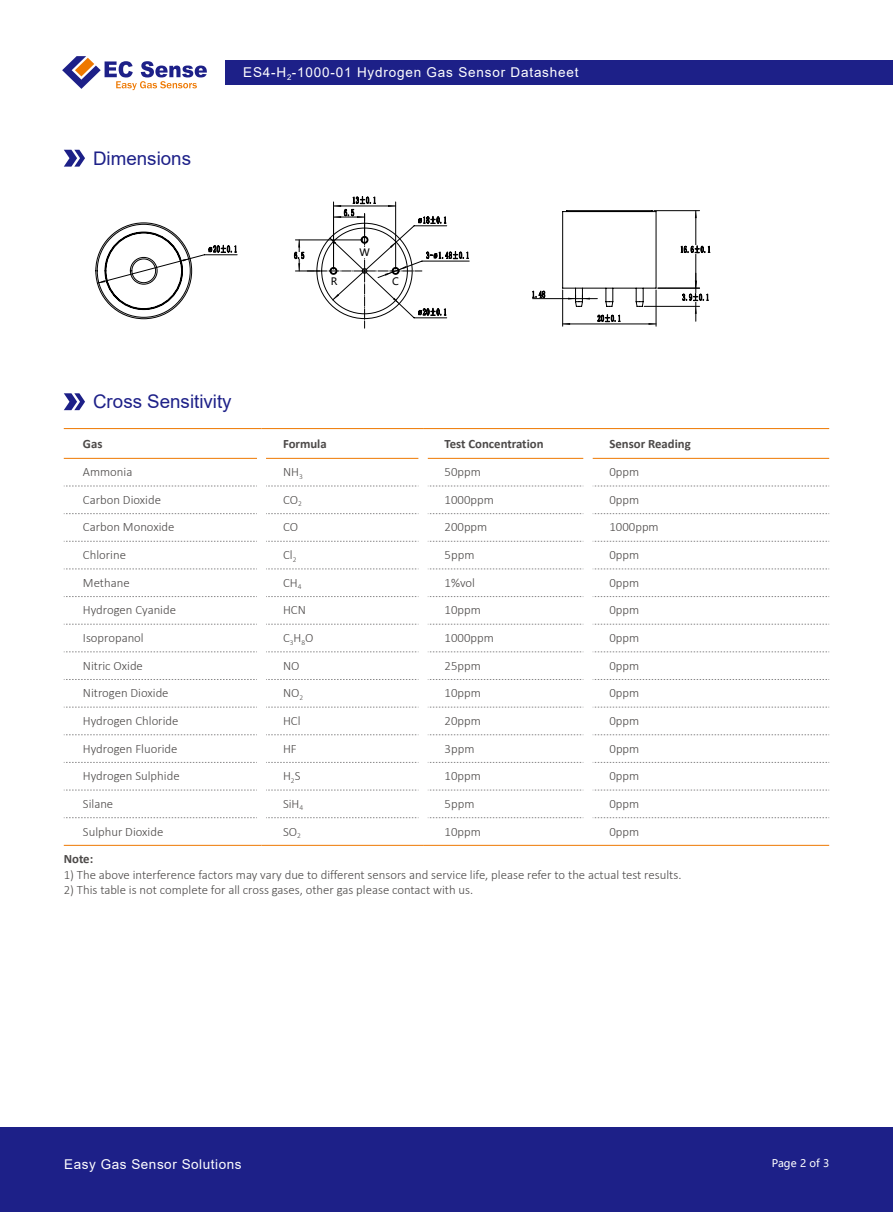
<style>
.page{position:relative;width:893px;height:1212px;background:#fff}
.page>*{position:absolute;margin:0;border:0;box-sizing:border-box;transform-origin:0 0}
.t1{font:18.75px "Arial";color:#1d2088}
.t2{font:13.5px "Arial";letter-spacing:.06em;color:#fff}
.t3{font:13.5px "Arial";letter-spacing:.04em;color:#fff}
.t4{font:300 12.75px "Calibri";color:#4c4948}
.t5{font:700 12.75px "Calibri";color:#4c4948}
.t6{font:10.5px "Microsoft Ya Hei";color:#fff}
.t7{font:10.2px "Microsoft Ya Hei";color:#000}
</style>
<div class="page">
<div style="left:225px;top:60px;width:668px;height:24px;background:#1d2088"></div>
<svg style="left:62px;top:56px;width:145px;height:34px"></svg>
<div style="left:0;top:1127px;width:893px;height:85px;background:#1d2088"></div>
<svg style="left:64px;top:150px;width:21px;height:17px"></svg>
<svg style="left:96px;top:223px;width:142px;height:96px"></svg>
<svg style="left:294px;top:196px;width:176px;height:132px"></svg>
<hr style="left:563px;top:324px;width:93px;height:1px;background:#000">
<svg style="left:563px;top:323px;width:7px;height:2px"></svg>
<svg style="left:648px;top:323px;width:8px;height:2px"></svg>
<hr style="left:562px;top:290px;width:1px;height:36px;background:#000">
<hr style="left:656px;top:290px;width:1px;height:36px;background:#000">
<svg style="left:597px;top:314px;width:24px;height:8px"></svg>
<hr style="left:695px;top:211px;width:1px;height:34px;background:#000">
<hr style="left:695px;top:254px;width:1px;height:34px;background:#000">
<svg style="left:695px;top:211px;width:2px;height:7px"></svg>
<hr style="left:654px;top:210px;width:46px;height:1px;background:#000">
<svg style="left:681px;top:245px;width:29px;height:8px"></svg>
<hr style="left:533px;top:298px;width:42px;height:1px;background:#000">
<svg style="left:562px;top:210px;width:94px;height:97px"></svg>
<svg style="left:532px;top:291px;width:13px;height:7px"></svg>
<hr style="left:658px;top:288px;width:42px;height:1px;background:#000">
<hr style="left:644px;top:306px;width:56px;height:1px;background:#000">
<svg style="left:682px;top:273px;width:27px;height:48px"></svg>
<svg style="left:64px;top:393px;width:21px;height:17px"></svg>
<svg style="left:64px;top:486px;width:193px;height:1px"></svg>
<svg style="left:266px;top:486px;width:153px;height:1px"></svg>
<svg style="left:428px;top:486px;width:155px;height:1px"></svg>
<svg style="left:592px;top:486px;width:237px;height:1px"></svg>
<svg style="left:64px;top:513px;width:193px;height:1px"></svg>
<svg style="left:266px;top:513px;width:153px;height:1px"></svg>
<svg style="left:428px;top:513px;width:155px;height:1px"></svg>
<svg style="left:592px;top:513px;width:237px;height:1px"></svg>
<svg style="left:64px;top:541px;width:193px;height:1px"></svg>
<svg style="left:266px;top:541px;width:153px;height:1px"></svg>
<svg style="left:428px;top:541px;width:155px;height:1px"></svg>
<svg style="left:592px;top:541px;width:237px;height:1px"></svg>
<svg style="left:64px;top:569px;width:193px;height:1px"></svg>
<svg style="left:266px;top:569px;width:153px;height:1px"></svg>
<svg style="left:428px;top:569px;width:155px;height:1px"></svg>
<svg style="left:592px;top:569px;width:237px;height:1px"></svg>
<svg style="left:64px;top:596px;width:193px;height:1px"></svg>
<svg style="left:266px;top:596px;width:153px;height:1px"></svg>
<svg style="left:428px;top:596px;width:155px;height:1px"></svg>
<svg style="left:592px;top:596px;width:237px;height:1px"></svg>
<svg style="left:64px;top:624px;width:193px;height:1px"></svg>
<svg style="left:266px;top:624px;width:153px;height:1px"></svg>
<svg style="left:428px;top:624px;width:155px;height:1px"></svg>
<svg style="left:592px;top:624px;width:237px;height:1px"></svg>
<svg style="left:64px;top:651px;width:193px;height:1px"></svg>
<svg style="left:266px;top:651px;width:153px;height:1px"></svg>
<svg style="left:428px;top:651px;width:155px;height:1px"></svg>
<svg style="left:592px;top:651px;width:237px;height:1px"></svg>
<svg style="left:64px;top:679px;width:193px;height:1px"></svg>
<svg style="left:266px;top:679px;width:153px;height:1px"></svg>
<svg style="left:428px;top:679px;width:155px;height:1px"></svg>
<svg style="left:592px;top:679px;width:237px;height:1px"></svg>
<svg style="left:64px;top:707px;width:193px;height:1px"></svg>
<svg style="left:266px;top:707px;width:153px;height:1px"></svg>
<svg style="left:428px;top:707px;width:155px;height:1px"></svg>
<svg style="left:592px;top:707px;width:237px;height:1px"></svg>
<svg style="left:64px;top:734px;width:193px;height:1px"></svg>
<svg style="left:266px;top:734px;width:153px;height:1px"></svg>
<svg style="left:428px;top:734px;width:155px;height:1px"></svg>
<svg style="left:592px;top:734px;width:237px;height:1px"></svg>
<svg style="left:64px;top:762px;width:193px;height:1px"></svg>
<svg style="left:266px;top:762px;width:153px;height:1px"></svg>
<svg style="left:428px;top:762px;width:155px;height:1px"></svg>
<svg style="left:592px;top:762px;width:237px;height:1px"></svg>
<svg style="left:64px;top:790px;width:193px;height:1px"></svg>
<svg style="left:266px;top:790px;width:153px;height:1px"></svg>
<svg style="left:428px;top:790px;width:155px;height:1px"></svg>
<svg style="left:592px;top:790px;width:237px;height:1px"></svg>
<svg style="left:64px;top:817px;width:193px;height:1px"></svg>
<svg style="left:266px;top:817px;width:153px;height:1px"></svg>
<svg style="left:428px;top:817px;width:155px;height:1px"></svg>
<svg style="left:592px;top:817px;width:237px;height:1px"></svg>
<hr style="left:64px;top:458px;width:193px;height:1px;background:#ee7800">
<hr style="left:266px;top:458px;width:153px;height:1px;background:#ee7800">
<hr style="left:428px;top:458px;width:155px;height:1px;background:#ee7800">
<hr style="left:592px;top:458px;width:237px;height:1px;background:#ee7800">
<hr style="left:64px;top:428px;width:197px;height:1px;background:#ee7800">
<hr style="left:261px;top:428px;width:162px;height:1px;background:#ee7800">
<hr style="left:423px;top:428px;width:165px;height:1px;background:#ee7800">
<hr style="left:588px;top:428px;width:241px;height:1px;background:#ee7800">
<hr style="left:64px;top:845px;width:197px;height:1px;background:#ee7800">
<hr style="left:261px;top:845px;width:162px;height:1px;background:#ee7800">
<hr style="left:423px;top:845px;width:165px;height:1px;background:#ee7800">
<hr style="left:588px;top:845px;width:241px;height:1px;background:#ee7800">
<h1 class="t1" style="left:93px;top:145px;width:99px">Dimensions</h1>
<p class="t2" style="left:243px;top:63px;width:337px">ES4-H<sub>2</sub>-1000-01 Hydrogen Gas Sensor Datasheet</p>
<p class="t7" style="left:331px;top:274px;width:8px">R</p>
<p class="t7" style="left:359px;top:245px;width:12px">W</p>
<p class="t7" style="left:392px;top:274px;width:8px">C</p>
<h1 class="t1" style="left:93px;top:389px;width:140px">Cross Sensitivity</h1>
<p class="t5" style="left:83px;top:434px;width:21px">Gas</p>
<p class="t5" style="left:283px;top:434px;width:45px">Formula</p>
<p class="t5" style="left:445px;top:434px;width:100px">Test Concentration</p>
<p class="t5" style="left:609px;top:434px;width:83px">Sensor Reading</p>
<p class="t4" style="left:83px;top:464px;width:51px">Ammonia</p>
<p class="t4" style="left:283px;top:464px;width:21px">NH<sub>3</sub></p>
<p class="t4" style="left:445px;top:464px;width:38px">50ppm</p>
<p class="t4" style="left:609px;top:464px;width:31px">0ppm</p>
<p class="t4" style="left:83px;top:492px;width:80px">Carbon Dioxide</p>
<p class="t4" style="left:283px;top:492px;width:20px">CO<sub>2</sub></p>
<p class="t4" style="left:445px;top:492px;width:51px">1000ppm</p>
<p class="t4" style="left:609px;top:492px;width:31px">0ppm</p>
<p class="t4" style="left:83px;top:519px;width:93px">Carbon Monoxide</p>
<p class="t4" style="left:283px;top:519px;width:17px">CO</p>
<p class="t4" style="left:445px;top:519px;width:44px">200ppm</p>
<p class="t4" style="left:609px;top:519px;width:51px">1000ppm</p>
<p class="t4" style="left:83px;top:547px;width:45px">Chlorine</p>
<p class="t4" style="left:283px;top:547px;width:15px">Cl<sub>2</sub></p>
<p class="t4" style="left:445px;top:547px;width:31px">5ppm</p>
<p class="t4" style="left:609px;top:547px;width:31px">0ppm</p>
<p class="t4" style="left:83px;top:575px;width:48px">Methane</p>
<p class="t4" style="left:283px;top:575px;width:20px">CH<sub>4</sub></p>
<p class="t4" style="left:445px;top:575px;width:32px">1%vol</p>
<p class="t4" style="left:609px;top:575px;width:31px">0ppm</p>
<p class="t4" style="left:83px;top:602px;width:95px">Hydrogen Cyanide</p>
<p class="t4" style="left:283px;top:602px;width:24px">HCN</p>
<p class="t4" style="left:445px;top:602px;width:38px">10ppm</p>
<p class="t4" style="left:609px;top:602px;width:31px">0ppm</p>
<p class="t4" style="left:83px;top:630px;width:62px">Isopropanol</p>
<p class="t4" style="left:283px;top:630px;width:32px">C<sub>3</sub>H<sub>8</sub>O</p>
<p class="t4" style="left:445px;top:630px;width:51px">1000ppm</p>
<p class="t4" style="left:609px;top:630px;width:31px">0ppm</p>
<p class="t4" style="left:83px;top:657px;width:62px">Nitric Oxide</p>
<p class="t4" style="left:283px;top:657px;width:18px">NO</p>
<p class="t4" style="left:445px;top:657px;width:38px">25ppm</p>
<p class="t4" style="left:609px;top:657px;width:31px">0ppm</p>
<p class="t4" style="left:83px;top:685px;width:87px">Nitrogen Dioxide</p>
<p class="t4" style="left:283px;top:685px;width:22px">NO<sub>2</sub></p>
<p class="t4" style="left:445px;top:685px;width:38px">10ppm</p>
<p class="t4" style="left:609px;top:685px;width:31px">0ppm</p>
<p class="t4" style="left:83px;top:713px;width:97px">Hydrogen Chloride</p>
<p class="t4" style="left:283px;top:713px;width:19px">HCl</p>
<p class="t4" style="left:445px;top:713px;width:38px">20ppm</p>
<p class="t4" style="left:609px;top:713px;width:31px">0ppm</p>
<p class="t4" style="left:83px;top:740px;width:96px">Hydrogen Fluoride</p>
<p class="t4" style="left:283px;top:740px;width:15px">HF</p>
<p class="t4" style="left:445px;top:740px;width:31px">3ppm</p>
<p class="t4" style="left:609px;top:740px;width:31px">0ppm</p>
<p class="t4" style="left:83px;top:768px;width:98px">Hydrogen Sulphide</p>
<p class="t4" style="left:283px;top:768px;width:19px">H<sub>2</sub>S</p>
<p class="t4" style="left:445px;top:768px;width:38px">10ppm</p>
<p class="t4" style="left:609px;top:768px;width:31px">0ppm</p>
<p class="t4" style="left:83px;top:796px;width:32px">Silane</p>
<p class="t4" style="left:283px;top:796px;width:22px">SiH<sub>4</sub></p>
<p class="t4" style="left:445px;top:796px;width:31px">5ppm</p>
<p class="t4" style="left:609px;top:796px;width:31px">0ppm</p>
<p class="t4" style="left:83px;top:823px;width:82px">Sulphur Dioxide</p>
<p class="t4" style="left:283px;top:823px;width:19px">SO<sub>2</sub></p>
<p class="t4" style="left:445px;top:823px;width:38px">10ppm</p>
<p class="t4" style="left:609px;top:823px;width:31px">0ppm</p>
<p class="t5" style="left:64px;top:850px;width:31px">Note:</p>
<p class="t4" style="left:64px;top:867px;width:619px">1) The above interference factors may vary due to different sensors and service life, please refer to the actual test results.</p>
<p class="t4" style="left:64px;top:882px;width:411px">2) This table is not complete for all cross gases, other gas please contact with us.</p>
<p class="t3" style="left:64px;top:1155px;width:179px">Easy Gas Sensor Solutions</p>
<p class="t6" style="left:772px;top:1156px;width:59px">Page 2 of 3</p>
</div>
